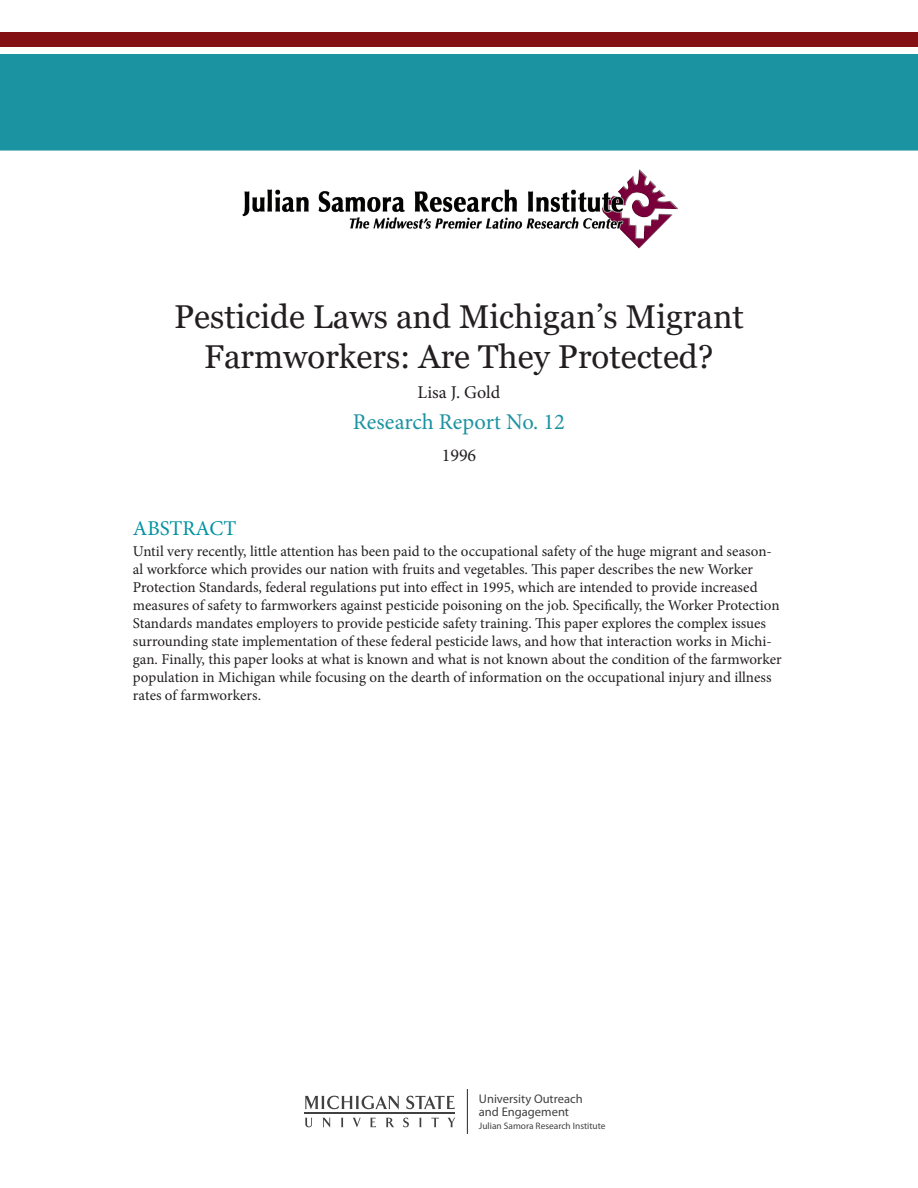
<style>
.page{position:relative;width:918px;height:1188px;background:#fff}
.page>*{position:absolute;margin:0;border:0;box-sizing:border-box;transform-origin:0 0}
.t1{font:33px/39.6px "Georgia";color:#231f20;text-align:center}
.t2{font:22.5px "Minion Pro";color:#1c93a1}
.t3{font:21px "Minion Pro";color:#0092a2}
.t4{font:18px "Minion Pro";color:#231f20}
.t5{font:15px/18px "Minion Pro";color:#231f20}
.t6{font:12.6px/13.6px "Myriad Pro";color:#414042}
.t7{font:9.45px "Myriad Pro";color:#414042}
</style>
<div class="page">
<div style="left:0;top:54px;width:918px;height:97px;background:#1c93a1"></div>
<div style="left:0;top:32px;width:918px;height:14px;background:#831114"></div>
<img style="left:242px;top:169px;width:436px;height:80px">
<svg style="left:305px;top:1118px;width:7px;height:9px"></svg>
<svg style="left:322px;top:1118px;width:9px;height:10px"></svg>
<svg style="left:341px;top:1118px;width:2px;height:9px"></svg>
<svg style="left:353px;top:1118px;width:8px;height:9px"></svg>
<svg style="left:370px;top:1118px;width:6px;height:9px"></svg>
<svg style="left:386px;top:1118px;width:8px;height:9px"></svg>
<svg style="left:403px;top:1118px;width:6px;height:9px"></svg>
<svg style="left:419px;top:1118px;width:3px;height:9px"></svg>
<svg style="left:432px;top:1118px;width:7px;height:9px"></svg>
<svg style="left:448px;top:1118px;width:7px;height:9px"></svg>
<svg style="left:305px;top:1095px;width:94px;height:15px"></svg>
<svg style="left:406px;top:1095px;width:49px;height:14px"></svg>
<hr style="left:305px;top:1112px;width:150px;height:1px;background:#414042">
<hr style="left:467px;top:1089px;width:1px;height:45px;background:#414042">
<p class="t1" style="left:174px;top:298px;width:571px">Pesticide Laws and Michigan’s Migrant<br>Farmworkers: Are They Protected?</p>
<p class="t4" style="left:418px;top:380px;width:84px">Lisa J. Gold</p>
<p class="t2" style="left:353px;top:407px;width:214px">Research Report No. 12</p>
<p class="t4" style="left:442px;top:443px;width:36px">1996</p>
<p class="t3" style="left:133px;top:515px;width:105px">ABSTRACT</p>
<p class="t5" style="left:133px;top:542px;width:650px">Until very recently, little attention has been paid to the occupational safety of the huge migrant and season&shy;al workforce which provides our nation with fruits and vegetables. This paper describes the new Worker Protection Standards, federal regulations put into effect in 1995, which are intended to provide increased measures of safety to farmworkers against pesticide poisoning on the job. Specifically, the Worker Protection Standards mandates employers to provide pesticide safety training. This paper explores the complex issues surrounding state implementation of these federal pesticide laws, and how that interaction works in Michi&shy;gan. Finally, this paper looks at what is known and what is not known about the condition of the farmworker population in Michigan while focusing on the dearth of information on the occupational injury and illness rates of farmworkers.</p>
<p class="t6" style="left:479px;top:1091px;width:105px">University Outreach and Engagement</p>
<p class="t7" style="left:479px;top:1120px;width:128px">Julian Samora Research Institute</p>
</div>
